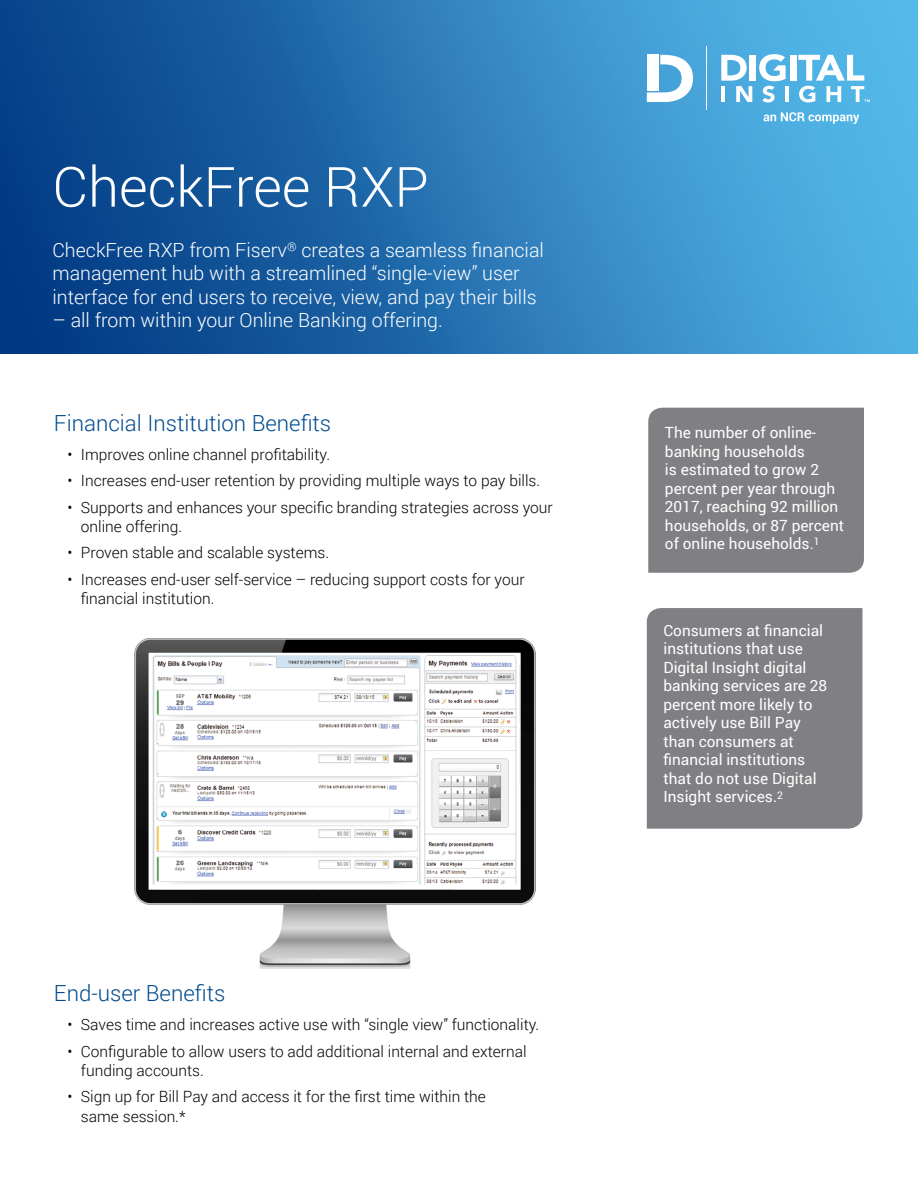
<style>
.page{position:relative;width:918px;height:1188px;background:#fff}
.page>*{position:absolute;margin:0;border:0;box-sizing:border-box;transform-origin:0 0}
.t1{font:300 55.5px "Roboto";color:#fff}
.t2{font:300 22.2px "Roboto";color:#004b8d}
.t3{font:300 19.5px/23.4px "Roboto";color:#fff}
.t4{font:300 15.6px/19.5px "Roboto";color:#000}
.t5{font:15.45px/18.5px "Roboto";color:#fff}
</style>
<div class="page">
<div style="left:0;top:0;width:918px;height:353px;background:linear-gradient(to right,#003781,#57bced)"></div>
<svg style="left:647px;top:55px;width:46px;height:47px"></svg>
<hr style="left:706px;top:47px;width:1px;height:63px;background:#fff">
<div style="left:750px;top:55px;width:6px;height:26px;background:#fff"></div>
<div style="left:790px;top:55px;width:6px;height:26px;background:#fff"></div>
<svg style="left:721px;top:55px;width:31px;height:47px"></svg>
<svg style="left:759px;top:54px;width:27px;height:48px"></svg>
<hr style="left:785px;top:86px;width:4px;height:16px;background:#fff">
<svg style="left:798px;top:55px;width:72px;height:47px"></svg>
<div style="left:648px;top:408px;width:216px;height:165px;background:#807f83"></div>
<div style="left:647px;top:608px;width:216px;height:221px;background:#807f83"></div>
<img style="left:134px;top:638px;width:401px;height:330px">
<svg style="left:763px;top:112px;width:96px;height:12px"></svg>
<h1 class="t1" style="left:52px;top:148px;width:378px">CheckFree RXP</h1>
<p class="t3" style="left:52px;top:238px;width:493px">CheckFree RXP from Fiserv<sup>®</sup> creates a seamless financial management hub with a streamlined “single-view” user interface for end users to receive, view, and pay their bills</p>
<p class="t3" style="left:53px;top:308px;width:392px">– all from within your Online Banking offering.</p>
<h2 class="t2" style="left:54px;top:407px;width:279px">Financial Institution Benefits</h2>
<p class="t4" style="left:67px;top:444px;width:264px">• Improves online channel profitability.</p>
<p class="t4" style="left:67px;top:471px;width:474px">• Increases end-user retention by providing multiple ways to pay bills.</p>
<p class="t4" style="left:81px;top:497px;width:473px;text-indent:-14px">• Supports and enhances your specific branding strategies across your online offering.</p>
<p class="t4" style="left:67px;top:543px;width:263px">• Proven stable and scalable systems.</p>
<p class="t4" style="left:81px;top:569px;width:445px;text-indent:-14px">• Increases end-user self-service – reducing support costs for your financial institution.</p>
<h2 class="t2" style="left:54px;top:978px;width:173px">End-user Benefits</h2>
<p class="t4" style="left:67px;top:1015px;width:473px">• Saves time and increases active use with “single view” functionality.</p>
<p class="t4" style="left:81px;top:1041px;width:447px;text-indent:-14px">• Configurable to allow users to add additional internal and external funding accounts.</p>
<p class="t4" style="left:81px;top:1087px;width:406px;text-indent:-14px">• Sign up for Bill Pay and access it for the first time within the same session.*</p>
<p class="t5" style="left:665px;top:423px;width:181px">The number of online&shy;banking households<br>is estimated to grow 2 percent per year through<br>2017, reaching 92 million households, or 87 percent of online households.<sup>1</sup></p>
<p class="t5" style="left:664px;top:620px;width:165px">Consumers at financial institutions that use<br>Digital Insight digital banking services are 28 percent more likely to actively use Bill Pay than consumers at financial institutions that do not use Digital<br>Insight services.<sup>2</sup></p>
</div>
